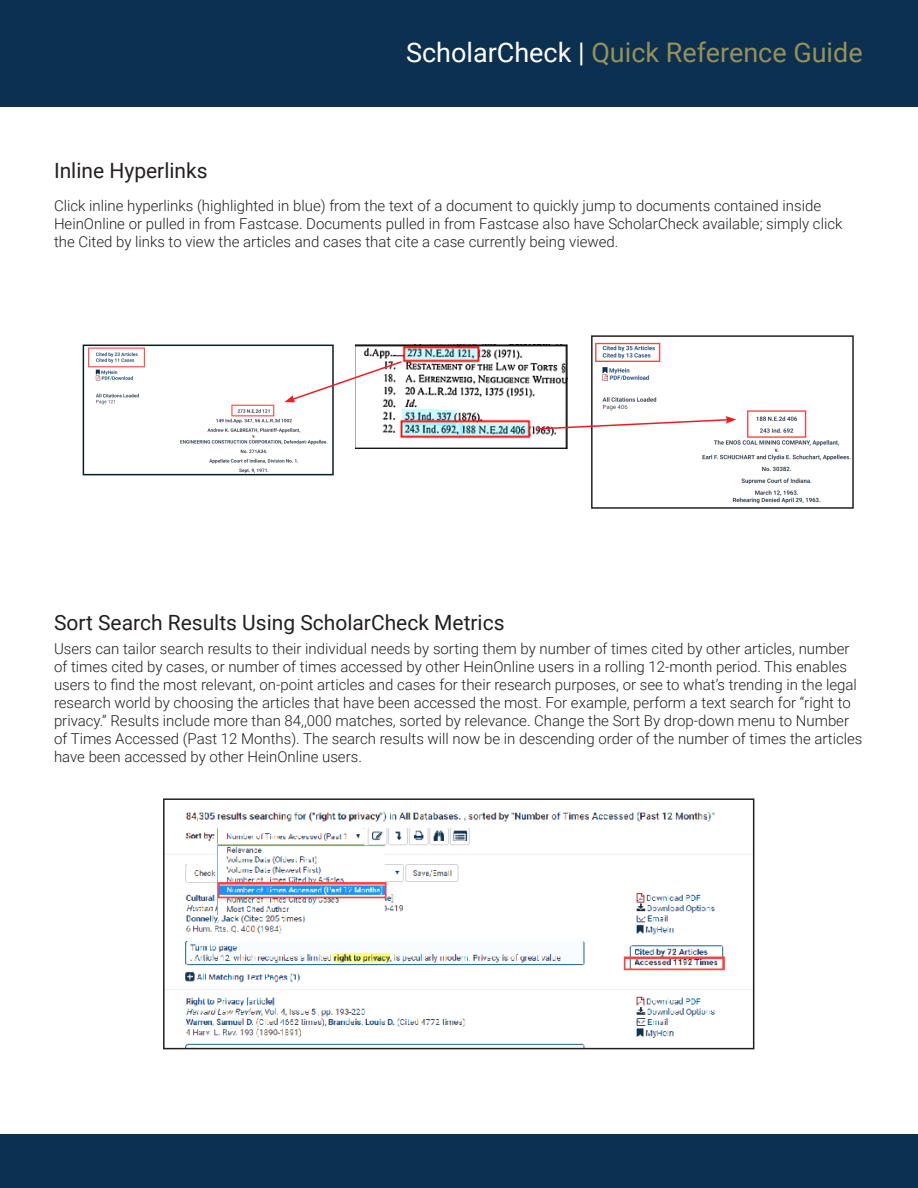
<style>
.page{position:relative;width:918px;height:1188px;background:#fff}
.page>*{position:absolute;margin:0;border:0;box-sizing:border-box;transform-origin:0 0}
.t1{font:27px "Roboto";color:#959158}
.t2{font:21px "Roboto";color:#231f20}
.t3{font:300 15px/18px "Roboto";color:#231f20}
.s1{color:#fff}
</style>
<div class="page">
<div style="left:1px;top:1px;width:917px;height:106px;background:#0c304f"></div>
<div style="left:0;top:1px;width:54px;height:106px;background:#0c304f"></div>
<img style="left:355px;top:345px;width:212px;height:104px">
<div style="left:0;top:1135px;width:918px;height:53px;background:#0c304f"></div>
<img style="left:166px;top:811px;width:585px;height:235px">
<div style="left:163px;top:798px;width:591px;height:251px;border:2px solid #231f20"></div>
<img style="left:88px;top:348px;width:240px;height:124px">
<div style="left:83px;top:345px;width:251px;height:130px;border:2px solid #072027"></div>
<svg style="left:284px;top:360px;width:119px;height:42px"></svg>
<img style="left:595px;top:342px;width:256px;height:162px">
<div style="left:591px;top:335px;width:263px;height:174px;border:2px solid #231f20"></div>
<svg style="left:537px;top:416px;width:199px;height:14px"></svg>
<p class="t1" style="left:406px;top:33px;width:458px"><span class="s1">ScholarCheck |</span> Quick Reference Guide</p>
<p class="t2" style="left:54px;top:156px;width:155px">Inline Hyperlinks</p>
<p class="t3" style="left:54px;top:196px;width:790px">Click inline hyperlinks (highlighted in blue) from the text of a document to quickly jump to documents contained inside<br>HeinOnline or pulled in from Fastcase. Documents pulled in from Fastcase also have ScholarCheck available; simply click the Cited by links to view the articles and cases that cite a case currently being viewed.</p>
<p class="t2" style="left:54px;top:607px;width:452px">Sort Search Results Using ScholarCheck Metrics</p>
<p class="t3" style="left:54px;top:639px;width:810px">Users can tailor search results to their individual needs by sorting them by number of times cited by other articles, number of times cited by cases, or number of times accessed by other HeinOnline users in a rolling 12-month period. This enables users to find the most relevant, on-point articles and cases for their research purposes, or see to what’s trending in the legal research world by choosing the articles that have been accessed the most. For example, perform a text search for “right to privacy.” Results include more than 84,,000 matches, sorted by relevance. Change the Sort By drop-down menu to Number of Times Accessed (Past 12 Months). The search results will now be in descending order of the number of times the articles have been accessed by other HeinOnline users.</p>
</div>
